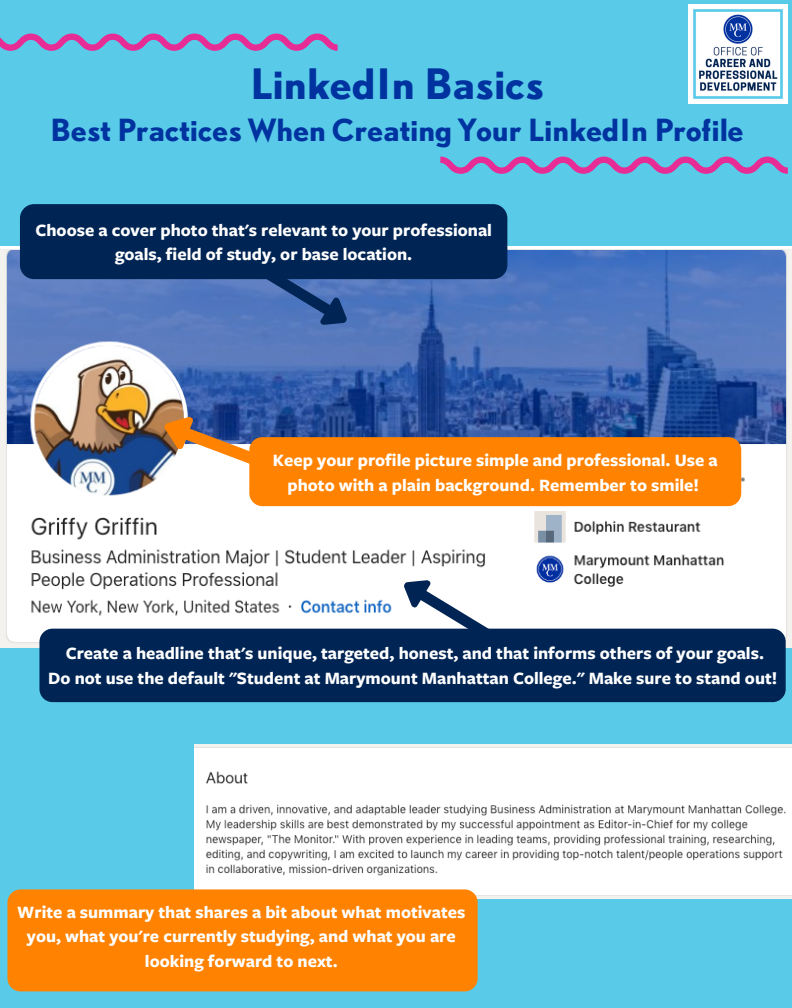
<style>
.page{position:relative;width:792px;height:1008px;background:#59cbe8}
.page>*{position:absolute;margin:0;border:0;box-sizing:border-box;transform-origin:0 0}
.t1{font:700 39px "DTL Nobel T";color:#0033a0}
.t2{font:700 28.4px "DTL Nobel T";color:#0033a0}
.t3{font:700 18px/24.8px "Freight Sans Pro";color:#fefefe;text-align:center}
.t4{font:700 18px/24.8px "Freight Sans Pro";color:#fff;text-align:center}
</style>
<div class="page">
<img style="left:0;top:246px;width:792px;height:402px">
<img style="left:195px;top:744px;width:597px;height:155px">
<div style="left:20px;top:204px;width:487px;height:75px;background:#002453;border-radius:14px"></div>
<div style="left:249px;top:437px;width:492px;height:69px;background:#ff8200;border-radius:13px"></div>
<div style="left:39px;top:629px;width:747px;height:73px;background:#002453;border-radius:13px"></div>
<div style="left:7px;top:889px;width:471px;height:102px;background:#ff8200;border-radius:13px"></div>
<svg style="left:252px;top:279px;width:102px;height:55px;background:#4368aa"></svg>
<svg style="left:159px;top:410px;width:117px;height:71px;background:#b29686"></svg>
<svg style="left:397px;top:571px;width:102px;height:58px;background:#cdd4dd"></svg>
<svg style="left:0;top:34px;width:338px;height:17px"></svg>
<svg style="left:440px;top:157px;width:348px;height:17px"></svg>
<img style="left:688px;top:5px;width:99px;height:99px">
<h1 class="t1" style="left:249px;top:57px;width:296px">LinkedIn Basics</h1>
<h2 class="t2" style="left:49px;top:110px;width:696px">Best Practices When Creating Your LinkedIn Profile</h2>
<p class="t3" style="left:35px;top:217px;width:458px">Choose a cover photo that's relevant to your professional goals, field of study, or base location.</p>
<p class="t4" style="left:273px;top:447px;width:446px">Keep your profile picture simple and professional. Use a photo with a plain background. Remember to smile!</p>
<p class="t3" style="left:48px;top:640px;width:731px">Create a headline that's unique, targeted, honest, and that informs others of your goals.<br>Do not use the default "Student at Marymount Manhattan College." Make sure to stand out!</p>
<p class="t3" style="left:17px;top:899px;width:450px">Write a summary that shares a bit about what motivates you, what you're currently studying, and what you are looking forward to next.</p>
</div>
